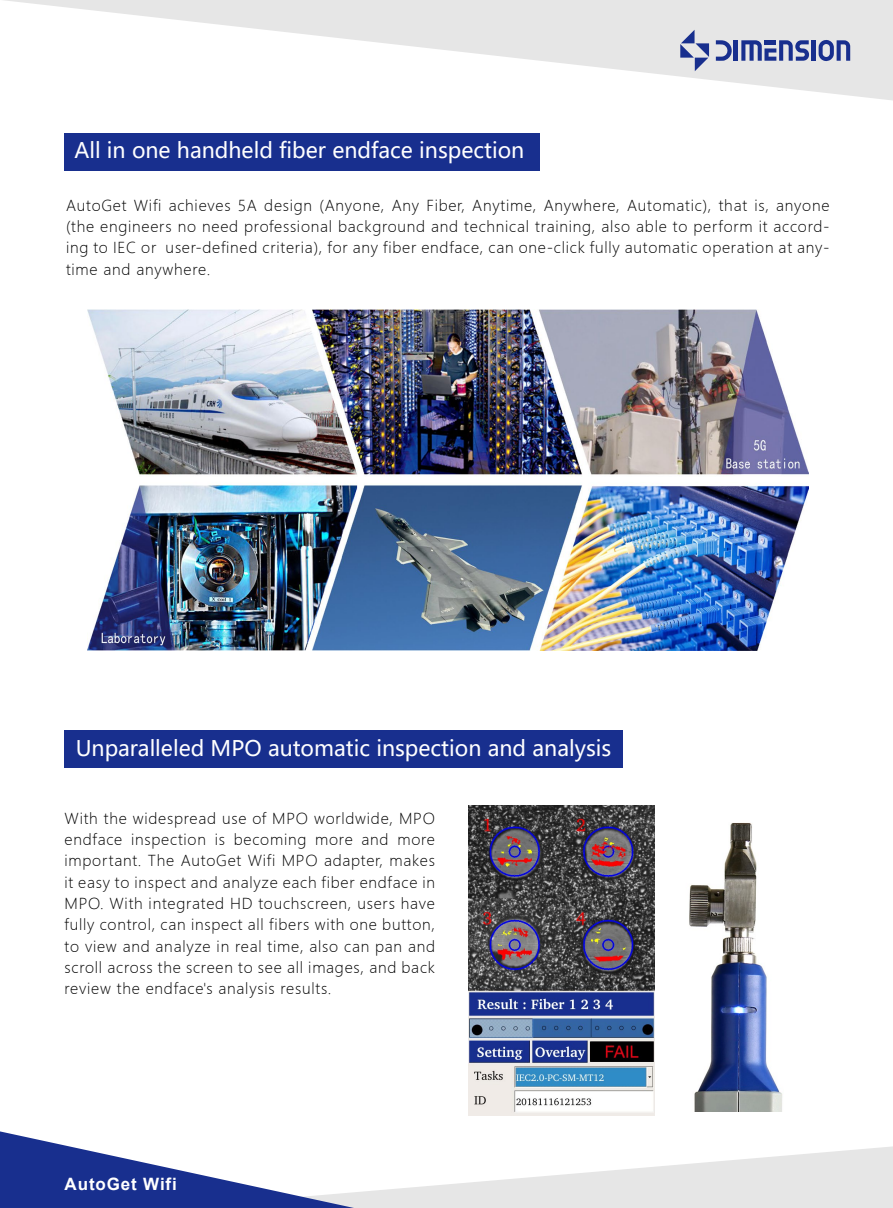
<style>
.page{position:relative;width:893px;height:1208px;background:#fff}
.page>*{position:absolute;margin:0;border:0;box-sizing:border-box;transform-origin:0 0}
.t1{font:21.3px "Microsoft Ya Hei";color:#fff}
.t2{font:700 16.95px "Arial";letter-spacing:.05em;color:#fff}
.t3{font:300 14.85px/21.3px "Microsoft Ya Hei";letter-spacing:.05em;color:#000;text-align:justify}
</style>
<div class="page">
<svg style="left:4px;top:0;width:889px;height:100px"></svg>
<svg style="left:716px;top:40px;width:16px;height:21px"></svg>
<hr style="left:734px;top:40px;width:4px;height:21px;background:#182f8e">
<svg style="left:741px;top:40px;width:68px;height:21px"></svg>
<hr style="left:812px;top:40px;width:4px;height:21px;background:#182f8e">
<svg style="left:819px;top:40px;width:31px;height:21px"></svg>
<svg style="left:680px;top:30px;width:29px;height:41px"></svg>
<img style="left:689px;top:823px;width:94px;height:288px">
<div style="left:64px;top:134px;width:476px;height:37px;background:#182f8e"></div>
<div style="left:65px;top:730px;width:558px;height:38px;background:#182f8e"></div>
<svg style="left:354px;top:1146px;width:539px;height:62px;fill:#e6e6e6"></svg>
<svg style="left:0;top:1131px;width:354px;height:77px"></svg>
<img style="left:87px;top:309px;width:721px;height:341px">
<img style="left:468px;top:806px;width:186px;height:309px">
<h1 class="t1" style="left:74px;top:136px;width:451px">All in one handheld fiber endface inspection</h1>
<p class="t3" style="left:66px;top:194px;width:765px">AutoGet Wifi achieves 5A design (Anyone, Any Fiber, Anytime, Anywhere, Automatic), that is, anyone (the engineers no need professional background and technical training, also able to perform it accord&shy;ing to IEC or user-defined criteria), for any fiber endface, can one-click fully automatic operation at any&shy;time and anywhere.</p>
<h1 class="t1" style="left:76px;top:733px;width:537px">Unparalleled MPO automatic inspection and analysis</h1>
<p class="t3" style="left:65px;top:807px;width:372px">With the widespread use of MPO worldwide, MPO endface inspection is becoming more and more important. The AutoGet Wifi MPO adapter, makes it easy to inspect and analyze each fiber endface in MPO. With integrated HD touchscreen, users have fully control, can inspect all fibers with one button, to view and analyze in real time, also can pan and scroll across the screen to see all images, and back review the endface's analysis results.</p>
<p class="t2" style="left:65px;top:1171px;width:114px">AutoGet Wifi</p>
</div>
